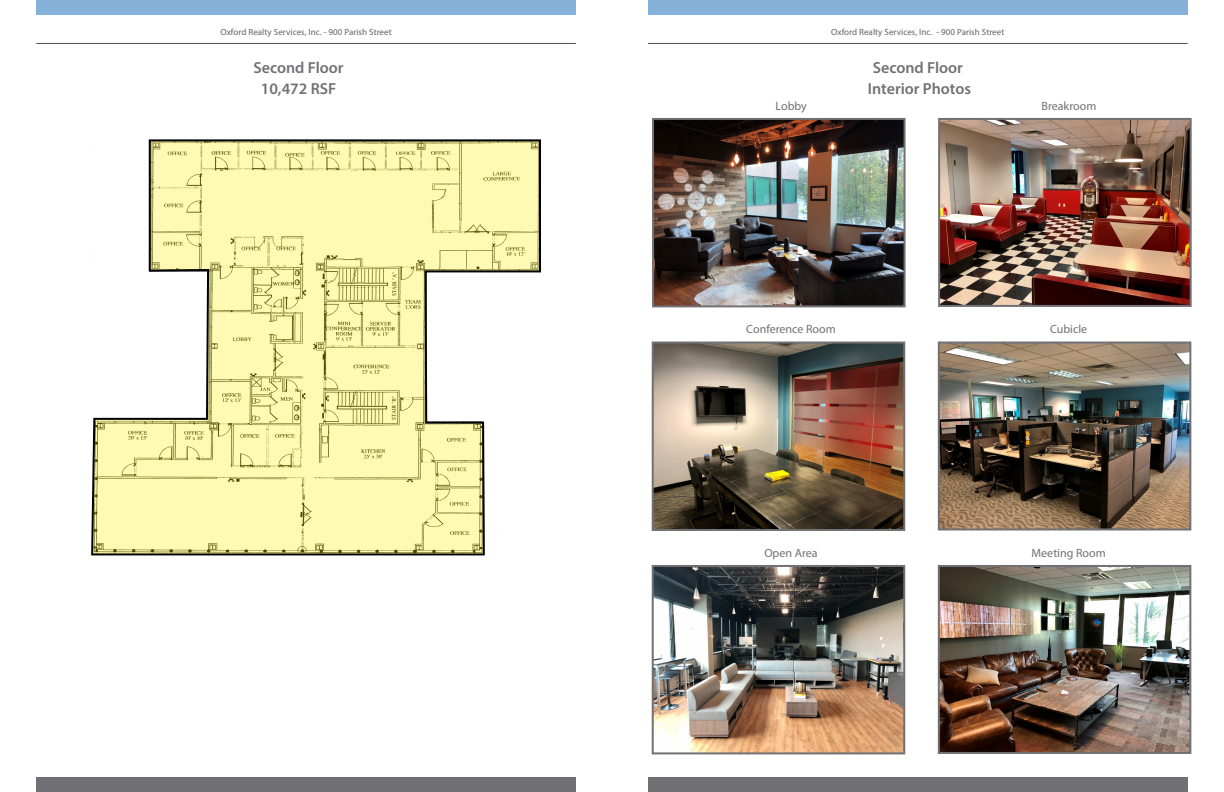
<style>
.page{position:relative;width:1224px;height:792px;background:#fff}
.page>*{position:absolute;margin:0;border:0;box-sizing:border-box;transform-origin:0 0}
.t1{font:600 16px "Myriad Pro";color:#717074}
.t2{font:12px "Myriad Pro";color:#717074}
.t3{font:9px "Myriad Pro";letter-spacing:.005em;color:#636366}
</style>
<div class="page">
<div style="left:648px;top:778px;width:540px;height:14px;background:#717074"></div>
<div style="left:36px;top:778px;width:540px;height:14px;background:#717074"></div>
<div style="left:648px;top:0;width:540px;height:14px;background:#86b2d9"></div>
<div style="left:36px;top:0;width:540px;height:14px;background:#86b2d9"></div>
<hr style="left:648px;top:43px;width:540px;height:1px;background:#4b4c4d">
<hr style="left:36px;top:43px;width:540px;height:1px;background:#4b4c4d">
<svg style="left:91px;top:139px;width:450px;height:417px"></svg>
<img style="left:941px;top:121px;width:248px;height:183px">
<div style="left:938px;top:118px;width:254px;height:189px;border:2px solid #717074"></div>
<img style="left:655px;top:121px;width:248px;height:183px">
<div style="left:652px;top:118px;width:254px;height:189px;border:2px solid #717074"></div>
<img style="left:941px;top:345px;width:247px;height:182px">
<div style="left:938px;top:342px;width:253px;height:188px;border:2px solid #717074"></div>
<img style="left:655px;top:345px;width:247px;height:183px">
<div style="left:652px;top:342px;width:253px;height:189px;border:2px solid #717074"></div>
<img style="left:941px;top:568px;width:247px;height:183px">
<div style="left:938px;top:565px;width:253px;height:189px;border:2px solid #717074"></div>
<img style="left:655px;top:568px;width:247px;height:183px">
<div style="left:652px;top:565px;width:253px;height:189px;border:2px solid #717074"></div>
<p class="t3" style="left:221px;top:26px;width:173px">Oxford Realty Services, Inc. - 900 Parish Street</p>
<p class="t3" style="left:831px;top:26px;width:175px">Oxford Realty Services, Inc. - 900 Parish Street</p>
<p class="t1" style="left:253px;top:58px;width:92px">Second Floor</p>
<p class="t1" style="left:261px;top:79px;width:77px">10,472 RSF</p>
<p class="t2" style="left:776px;top:98px;width:33px">Lobby</p>
<p class="t2" style="left:1041px;top:98px;width:56px">Breakroom</p>
<p class="t1" style="left:873px;top:58px;width:92px">Second Floor</p>
<p class="t1" style="left:868px;top:79px;width:105px">Interior Photos</p>
<p class="t2" style="left:746px;top:322px;width:91px">Conference Room</p>
<p class="t2" style="left:1050px;top:322px;width:39px">Cubicle</p>
<p class="t2" style="left:764px;top:545px;width:55px">Open Area</p>
<p class="t2" style="left:1032px;top:545px;width:76px">Meeting Room</p>
</div>
